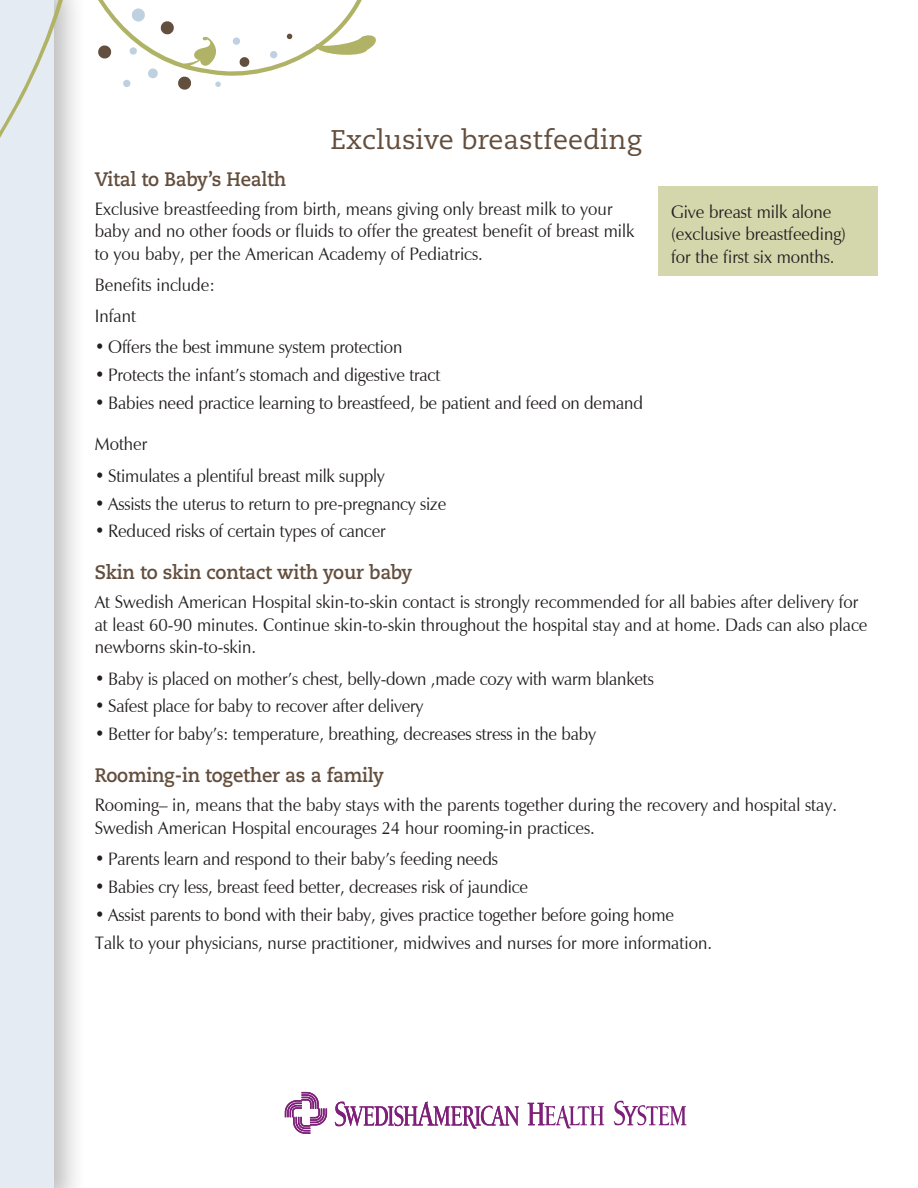
<style>
.page{position:relative;width:918px;height:1188px;background:#fff}
.page>*{position:absolute;margin:0;border:0;box-sizing:border-box;transform-origin:0 0}
.t1{font:27px "Caecilia";color:#634e3d}
.t2{font:700 19.5px "Caecilia";letter-spacing:-.01em;color:#634e3d;scale:.95 1}
.t3{font:18px/22.5px "Zapf Humanist 601 BT";color:#231f20;scale:.95 1}
</style>
<div class="page">
<div style="left:0;top:0;width:87px;height:1188px;background:#231f20;opacity:.3"></div>
<div style="left:0;top:0;width:54px;height:1188px;background:#e4ebf2"></div>
<svg style="left:0;top:0;width:376px;height:354px"></svg>
<svg style="left:97px;top:45px;width:15px;height:14px"></svg>
<svg style="left:131px;top:8px;width:15px;height:14px"></svg>
<svg style="left:160px;top:20px;width:15px;height:15px"></svg>
<svg style="left:177px;top:76px;width:15px;height:15px"></svg>
<svg style="left:147px;top:68px;width:11px;height:11px"></svg>
<svg style="left:239px;top:56px;width:11px;height:12px"></svg>
<svg style="left:123px;top:79px;width:8px;height:9px"></svg>
<svg style="left:232px;top:37px;width:9px;height:8px"></svg>
<svg style="left:129px;top:47px;width:8px;height:8px"></svg>
<svg style="left:270px;top:51px;width:8px;height:8px"></svg>
<svg style="left:215px;top:81px;width:6px;height:6px"></svg>
<svg style="left:286px;top:33px;width:7px;height:7px"></svg>
<div style="left:658px;top:187px;width:220px;height:89px;background:#d4d6ac"></div>
<svg style="left:285px;top:1092px;width:42px;height:42px"></svg>
<svg style="left:335px;top:1102px;width:184px;height:27px"></svg>
<svg style="left:614px;top:1101px;width:72px;height:24px"></svg>
<svg style="left:528px;top:1103px;width:76px;height:25px"></svg>
<h1 class="t1" style="left:331px;top:124px;width:313px">Exclusive breastfeeding</h1>
<p class="t2" style="left:95px;top:167px;width:203px">Vital to Baby’s Health</p>
<p class="t3" style="left:95px;top:197px;width:570px">Exclusive breastfeeding from birth, means giving only breast milk to your baby and no other foods or fluids to offer the greatest benefit of breast milk to you baby, per the American Academy of Pediatrics.</p>
<p class="t3" style="left:95px;top:269px;width:128px;line-height:31.2px">Benefits include:<br>Infant</p>
<p class="t3" style="left:95px;top:336px;width:325px">• Offers the best immune system protection</p>
<p class="t3" style="left:95px;top:364px;width:365px">• Protects the infant’s stomach and digestive tract</p>
<p class="t3" style="left:95px;top:392px;width:579px">• Babies need practice learning to breastfeed, be patient and feed on demand</p>
<p class="t3" style="left:95px;top:433px;width:57px">Mother</p>
<p class="t3" style="left:95px;top:464px;width:307px">• Stimulates a plentiful breast milk supply</p>
<p class="t3" style="left:95px;top:492px;width:372px">• Assists the uterus to return to pre-pregnancy size</p>
<p class="t3" style="left:95px;top:520px;width:308px">• Reduced risks of certain types of cancer</p>
<p class="t2" style="left:95px;top:561px;width:336px">Skin to skin contact with your baby</p>
<p class="t3" style="left:95px;top:591px;width:815px">At Swedish American Hospital skin-to-skin contact is strongly recommended for all babies after delivery for at least 60-90 minutes. Continue skin-to-skin throughout the hospital stay and at home. Dads can also place newborns skin-to-skin.</p>
<p class="t3" style="left:95px;top:667px;width:590px">• Baby is placed on mother’s chest, belly-down ,made cozy with warm blankets</p>
<p class="t3" style="left:95px;top:695px;width:348px">• Safest place for baby to recover after delivery</p>
<p class="t3" style="left:95px;top:723px;width:529px">• Better for baby’s: temperature, breathing, decreases stress in the baby</p>
<p class="t2" style="left:95px;top:764px;width:306px">Rooming-in together as a family</p>
<p class="t3" style="left:95px;top:794px;width:783px">Rooming– in, means that the baby stays with the parents together during the recovery and hospital stay.<br>Swedish American Hospital encourages 24 hour rooming-in practices.</p>
<p class="t3" style="left:95px;top:847px;width:426px">• Parents learn and respond to their baby’s feeding needs</p>
<p class="t3" style="left:95px;top:875px;width:458px">• Babies cry less, breast feed better, decreases risk of jaundice</p>
<p class="t3" style="left:95px;top:901px;width:651px;line-height:27.9px">• Assist parents to bond with their baby, gives practice together before going home<br>Talk to your physicians, nurse practitioner, midwives and nurses for more information.</p>
<p class="t3" style="left:671px;top:200px;width:185px">Give breast milk alone (exclusive breastfeeding) for the first six months.</p>
</div>
